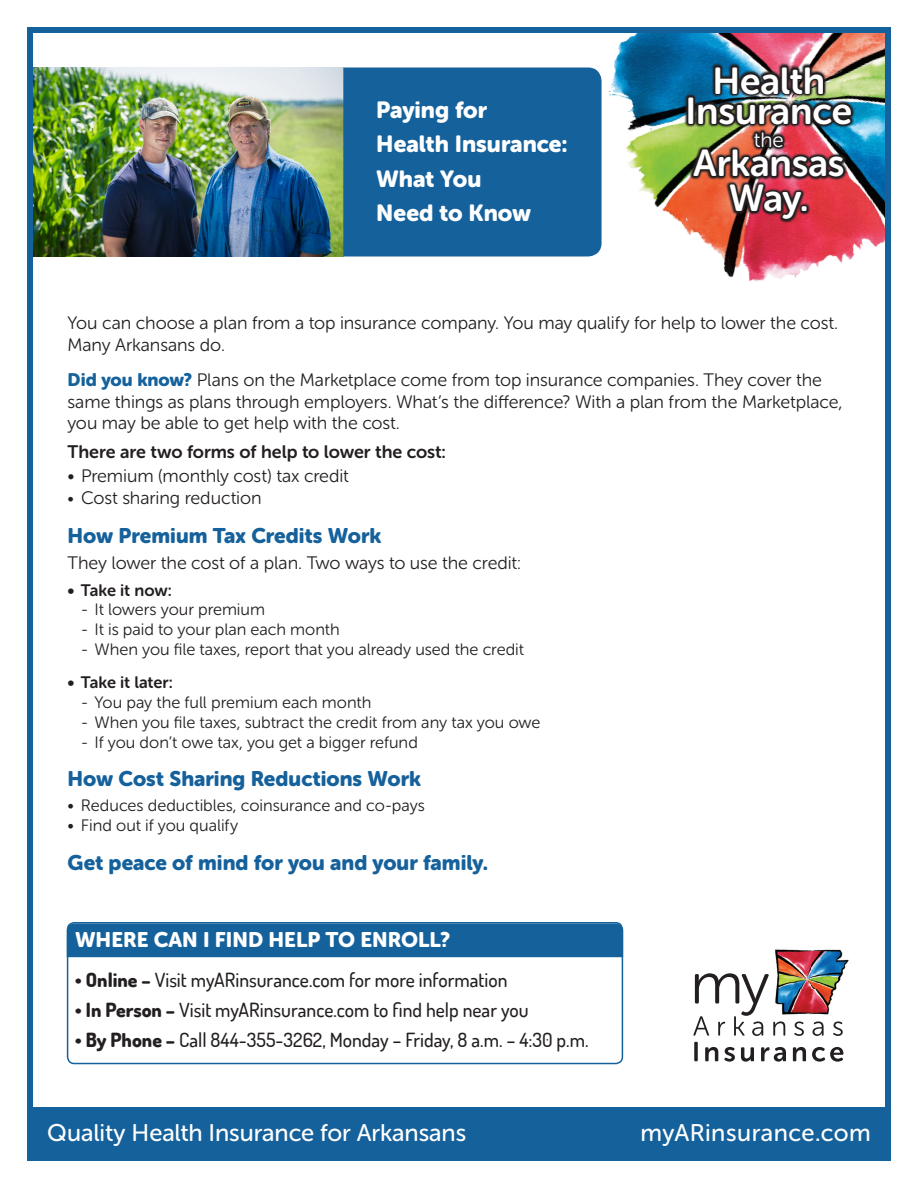
<style>
.page{position:relative;width:918px;height:1188px;background:#fff}
.page>*{position:absolute;margin:0;border:0;box-sizing:border-box;transform-origin:0 0}
.t1{font:37.35px "Museo Sans Rounded 700";letter-spacing:-.005em;color:#fff}
.t2{font:24px "Museo Sans Rounded 500";color:#fff}
.t3{font:24px "Museo Sans Rounded 500";letter-spacing:.02em;color:#fff}
.t4{font:23.25px/34.5px "Museo Sans Rounded 900";color:#fff}
.Paragraph_Style_1{font:21px "Museo Sans Rounded 900";color:#15619c}
.t5{font:21px "Museo Sans Rounded 900";letter-spacing:.005em;color:#fff}
.t6{font:20.7px "Museo Sans Rounded 300";color:#fff}
.t7{font:500 19.5px "Dosis";color:#231f20}
.Paragraph_Style_1-2{font:18px/21.6px "Museo Sans Rounded 300";letter-spacing:-.005em;color:#231f20}
.Paragraph_Style_1-3{font:18px "Museo Sans Rounded 700";letter-spacing:-.005em;color:#231f20}
.t8{font:16.5px "Museo Sans Rounded 300";letter-spacing:-.005em;color:#231f20}
.t9{font:16.5px "Museo Sans Rounded 700";letter-spacing:-.01em;color:#231f20}
.s1{font-family:"Museo Sans Rounded 900";color:#15619c}
.s2{font-size:16.5px}
.s3{font-weight:800}
</style>
<div class="page">
<img style="left:34px;top:68px;width:309px;height:188px">
<div style="left:343px;top:68px;width:217px;height:188px;background:#15619c"></div>
<div style="left:27px;top:1107px;width:864px;height:54px;background:#15619c"></div>
<div style="left:66px;top:923px;width:558px;height:35px;background:#15619c"></div>
<div style="left:67px;top:922px;width:556px;height:142px;border:2px solid #15619c;border-radius:7px"></div>
<img style="left:775px;top:949px;width:74px;height:66px">
<svg style="left:694px;top:1042px;width:4px;height:19px"></svg>
<svg style="left:705px;top:1047px;width:13px;height:14px"></svg>
<svg style="left:724px;top:1047px;width:11px;height:15px"></svg>
<svg style="left:741px;top:1047px;width:13px;height:15px"></svg>
<svg style="left:761px;top:1047px;width:25px;height:15px"></svg>
<svg style="left:793px;top:1047px;width:13px;height:14px"></svg>
<svg style="left:812px;top:1047px;width:31px;height:15px"></svg>
<svg style="left:693px;top:973px;width:92px;height:63px"></svg>
<svg style="left:794px;top:1021px;width:10px;height:15px"></svg>
<svg style="left:813px;top:1021px;width:11px;height:15px"></svg>
<svg style="left:833px;top:1021px;width:10px;height:15px"></svg>
<img style="left:560px;top:34px;width:324px;height:247px">
<div style="left:27px;top:27px;width:864px;height:1134px;border:6px solid #15619c"></div>
<svg style="left:684px;top:63px;width:171px;height:161px;background:#90705f"></svg>
<div style="left:687px;top:96px;width:8px;height:29px;border:3px solid #231f20;border-radius:2px"></div>
<img style="left:690px;top:64px;width:164px;height:158px">
<div style="left:801px;top:205px;width:7px;height:8px;border:3px solid #231f20;border-radius:2px"></div>
<p class="t4" style="left:376px;top:92px;width:193px">Paying for<br>Health Insurance:<br>What You<br>Need to Know</p>
<p class="t1" style="left:713px;top:60px;width:114px">Health</p>
<p class="t1" style="left:686px;top:90px;width:168px">Insurance</p>
<p class="t6" style="left:754px;top:128px;width:31px">the</p>
<p class="t1" style="left:693px;top:142px;width:153px">Arkansas</p>
<p class="t1" style="left:729px;top:178px;width:81px">Way.</p>
<p class="Paragraph_Style_1-2" style="left:68px;top:312px;width:772px">You can choose a plan from a top insurance company. You may qualify for help to lower the cost.<br>Many Arkansans do.</p>
<p class="Paragraph_Style_1-2" style="left:68px;top:369px;width:777px"><span class="s1">Did you know?</span> Plans on the Marketplace come from top insurance companies. They cover the same things as plans through employers. What’s the difference? With a plan from the Marketplace, you may be able to get help with the cost.</p>
<p class="Paragraph_Style_1-3" style="left:68px;top:441px;width:380px">There are two forms of help to lower the cost:</p>
<p class="Paragraph_Style_1-2" style="left:68px;top:466px;width:283px">• Premium (monthly cost) tax credit</p>
<p class="Paragraph_Style_1-2" style="left:68px;top:487px;width:196px"><span class="s2">•</span> Cost sharing reduction</p>
<p class="Paragraph_Style_1" style="left:68px;top:523px;width:315px">How Premium Tax Credits Work</p>
<p class="Paragraph_Style_1-2" style="left:68px;top:552px;width:455px">They lower the cost of a plan. Two ways to use the credit:</p>
<p class="t9" style="left:68px;top:581px;width:106px">• Take it now:</p>
<p class="t8" style="left:81px;top:601px;width:186px">- It lowers your premium</p>
<p class="t8" style="left:81px;top:621px;width:260px">- It is paid to your plan each month</p>
<p class="t8" style="left:81px;top:640px;width:445px">- When you file taxes, report that you already used the credit</p>
<p class="t9" style="left:68px;top:673px;width:107px">• Take it later:</p>
<p class="t8" style="left:81px;top:694px;width:292px">- You pay the full premium each month</p>
<p class="t8" style="left:81px;top:713px;width:461px">- When you file taxes, subtract the credit from any tax you owe</p>
<p class="t8" style="left:81px;top:733px;width:338px">- If you don’t owe tax, you get a bigger refund</p>
<p class="Paragraph_Style_1" style="left:68px;top:767px;width:355px">How Cost Sharing Reductions Work</p>
<p class="t8" style="left:68px;top:797px;width:359px">• Reduces deductibles, coinsurance and co-pays</p>
<p class="t8" style="left:68px;top:816px;width:172px">• Find out if you qualify</p>
<p class="Paragraph_Style_1" style="left:68px;top:850px;width:422px">Get peace of mind for you and your family.</p>
<p class="t5" style="left:75px;top:928px;width:377px">WHERE CAN I FIND HELP TO ENROLL?</p>
<p class="t7" style="left:75px;top:967px;width:434px"><span class="s3">• Online –</span> Visit myARinsurance.com for more information</p>
<p class="t7" style="left:75px;top:997px;width:455px"><span class="s3">• In Person –</span> Visit myARinsurance.com to find help near you</p>
<p class="t7" style="left:75px;top:1028px;width:515px"><span class="s3">• By Phone –</span> Call 844-355-3262, Monday – Friday, 8 a.m. – 4:30 p.m.</p>
<p class="t2" style="left:47px;top:1120px;width:421px">Quality Health Insurance for Arkansans</p>
<p class="t3" style="left:641px;top:1120px;width:232px">myARinsurance.com</p>
</div>
